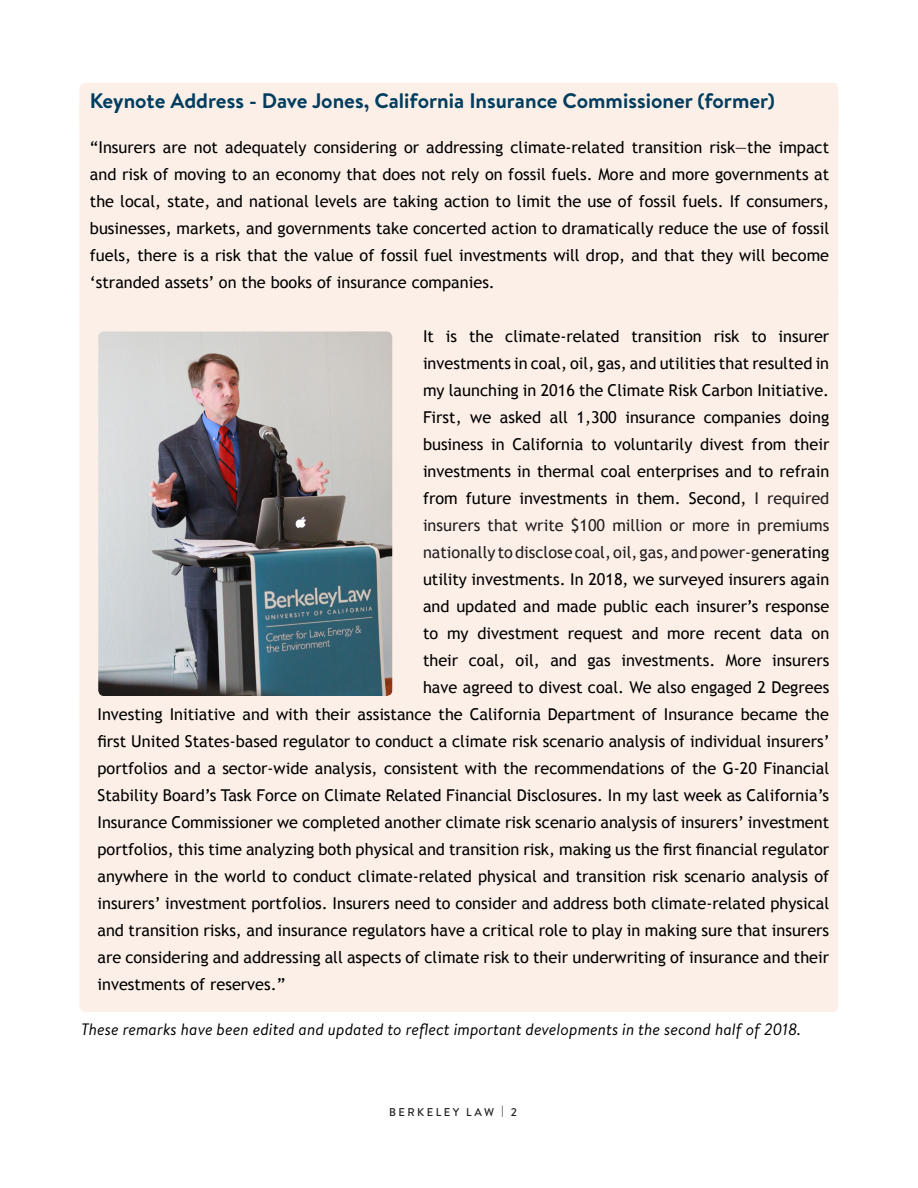
<style>
.page{position:relative;width:918px;height:1188px;background:#fff}
.page>*{position:absolute;margin:0;border:0;box-sizing:border-box;transform-origin:0 0}
.t1{font:700 21px "Brandon Text";color:#003d5e}
.t2{font:italic 16.5px "Brandon Text";color:#000}
.t3{font:16.35px/27px "Trebuchet MS";color:#000;text-align:justify}
.t4{font:500 11.25px "Brandon Text";letter-spacing:.22em;color:#231f20}
.s1{color:#231f20}
</style>
<div class="page">
<div style="left:80px;top:83px;width:758px;height:39px;background:#fbefe7;border-radius:6px"></div>
<div style="left:80px;top:94px;width:758px;height:205px;background:#fbefe7;border-radius:6px"></div>
<div style="left:80px;top:287px;width:758px;height:39px;background:#fbefe7;border-radius:6px"></div>
<div style="left:80px;top:314px;width:758px;height:417px;background:#fbefe7;border-radius:6px"></div>
<div style="left:80px;top:692px;width:758px;height:320px;background:#fbefe7;border-radius:6px"></div>
<img style="left:98px;top:332px;width:294px;height:364px">
<p class="t1" style="left:90px;top:86px;width:687px">Keynote Address - Dave Jones, California Insurance Commissioner (former)</p>
<p class="t3" style="left:90px;top:134px;width:741px">“Insurers are not adequately considering or addressing climate-related transition risk—the impact and risk of moving to an economy that does not rely on fossil fuels. More and more governments at the local, state, and national levels are taking action to limit the use of fossil fuels. If consumers, businesses, markets, and governments take concerted action to dramatically reduce the use of fossil fuels, there is a risk that the value of fossil fuel investments will drop, and that they will become ‘stranded assets’ on the books of insurance companies.</p>
<p class="t3" style="left:423px;top:323px;width:408px">It is the climate-related transition risk to insurer investments in coal, oil, gas, and utilities that resulted in my launching in 2016 the Climate Risk Carbon Initiative.<br>First, we asked all 1,300 insurance companies doing business in California to voluntarily divest from their investments in thermal coal enterprises and to refrain from future investments in them. Second, <span class="s1">I required insurers that write $100 million or more in premiums nationally to disclose coal, oil, gas, and power-g</span>enerating utility investments. In 2018, we surveyed insurers again and updated and made public each insurer’s response to my divestment request and more recent data on their coal, oil, and gas investments. More insurers have agreed to divest coal. We also engaged 2 Degrees</p>
<p class="t3" style="left:98px;top:701px;width:734px">Investing Initiative and with their assistance the California Department of Insurance became the first United States-based regulator to conduct a climate risk scenario analysis of individual insurers’ portfolios and a sector-wide analysis, consistent with the recommendations of the G-20 Financial Stability Board’s Task Force on Climate Related Financial Disclosures. In my last week as California’s Insurance Commissioner we completed another climate risk scenario analysis of insurers’ investment portfolios, this time analyzing both physical and transition risk, making us the first financial regulator anywhere in the world to conduct climate-related physical and transition risk scenario analysis of insurers’ investment portfolios. Insurers need to consider and address both climate-related physical and transition risks, and insurance regulators have a critical role to play in making sure that insurers are considering and addressing all aspects of climate risk to their underwriting of insurance and their investments of reserves.”</p>
<p class="t2" style="left:81px;top:1018px;width:722px">These remarks have been edited and updated to reflect important developments in the second half of 2018.</p>
<p class="t4" style="left:389px;top:1104px;width:129px">BERKELEY LAW | 2</p>
</div>
